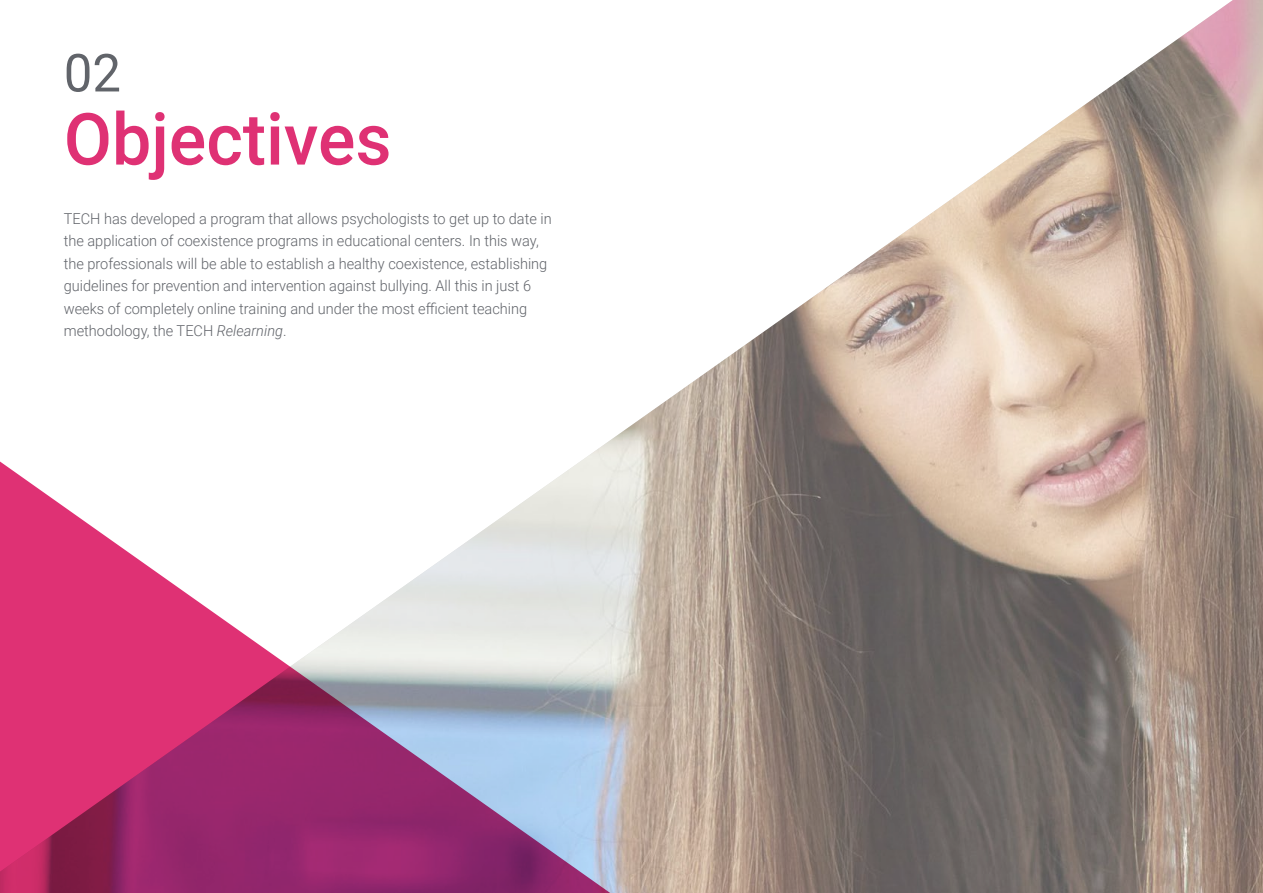
<style>
.page{position:relative;width:1263px;height:893px;background:#fff}
.page>*{position:absolute;margin:0;border:0;box-sizing:border-box;transform-origin:0 0}
.t1{font:500 72px "Roboto";color:#df3174}
.t2{font:52.5px "Roboto";color:#61646a}
.t3{font:300 15px/22.5px "Roboto";color:#61646a}
.s1{font-style:italic}
</style>
<div class="page">
<img style="left:602px;top:0;width:661px;height:893px">
<svg style="left:0;top:446px;width:640px;height:447px"></svg>
<h2 class="t2" style="left:64px;top:36px;width:59px">02</h2>
<h1 class="t1" style="left:64px;top:89px;width:329px">Objectives</h1>
<p class="t3" style="left:64px;top:207px;width:489px">TECH has developed a program that allows psychologists to get up to date in the application of coexistence programs in educational centers. In this way, the professionals will be able to establish a healthy coexistence, establishing guidelines for prevention and intervention against bullying. All this in just 6 weeks of completely online training and under the most efficient teaching methodology, the TECH <span class="s1">Relearning</span>.</p>
</div>
